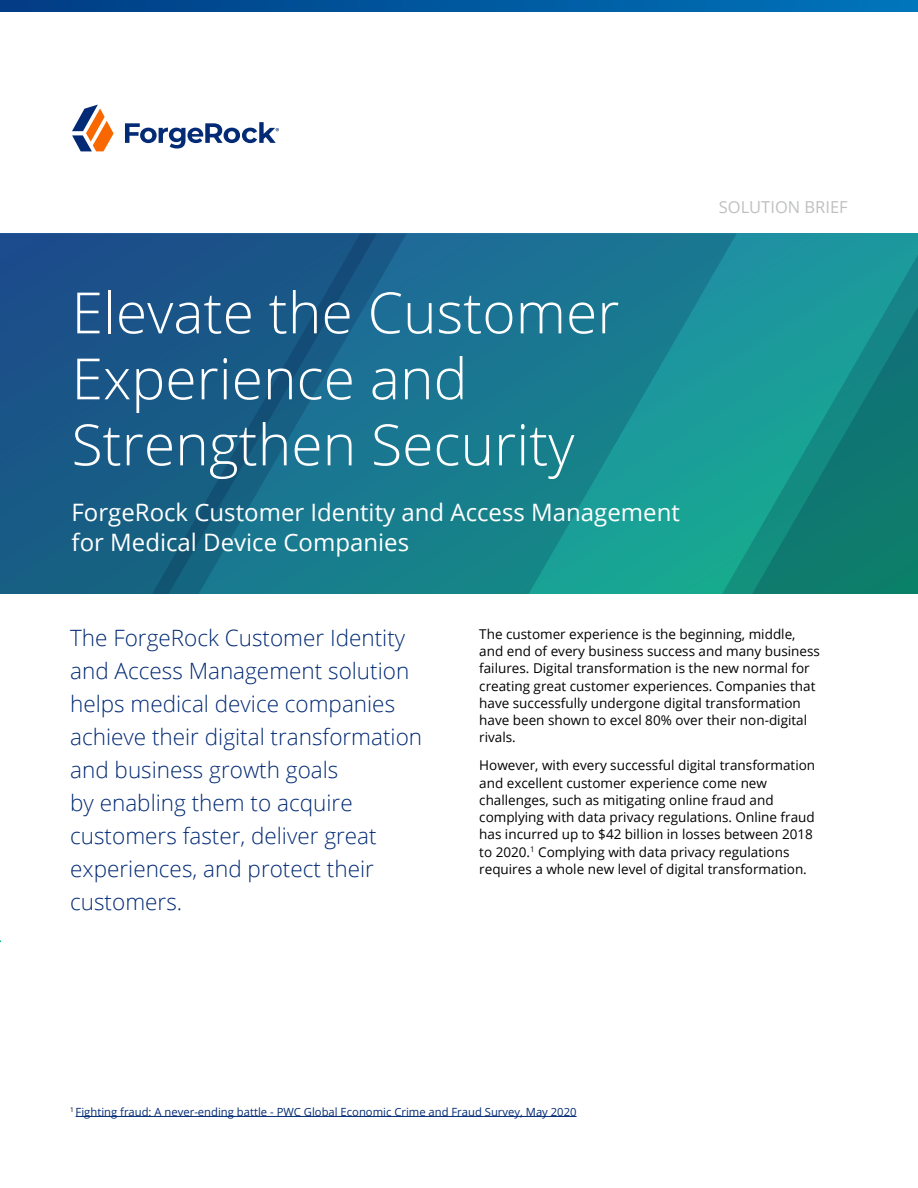
<style>
.page{position:relative;width:918px;height:1188px;background:#fff}
.page>*{position:absolute;margin:0;border:0;box-sizing:border-box;transform-origin:0 0}
.t1{font:300 57px/66px "Open Sans";color:#fff}
.t2{font:24px/30px "Open Sans";color:#fff}
.t3{font:300 22.5px/33px "Open Sans";color:#032b75}
.t4{font:16.5px "Open Sans";color:#bfc0c1}
.t5{font:13.5px/17.2px "Open Sans";color:#000}
.t6{font:11.25px "Open Sans";color:#032b75}
</style>
<div class="page">
<hr style="left:76px;top:1116px;width:501px;height:1px;background:#032b75">
<svg style="left:737px;top:233px;width:181px;height:361px;background:#158c87"></svg>
<svg style="left:0;top:233px;width:152px;height:361px;background:#195687"></svg>
<svg style="left:152px;top:233px;width:585px;height:361px;background:#19768d"></svg>
<svg style="left:0;top:0;width:918px;height:12px;background:#00589e"></svg>
<svg style="left:72px;top:105px;width:42px;height:46px"></svg>
<svg style="left:125px;top:122px;width:154px;height:27px"></svg>
<h1 class="t1" style="left:72px;top:278px;width:549px">Elevate the Customer<br>Experience and<br>Strengthen Security</h1>
<h2 class="t2" style="left:72px;top:497px;width:610px">ForgeRock Customer Identity and Access Management for Medical Device Companies</h2>
<p class="t4" style="left:719px;top:196px;width:130px">SOLUTION BRIEF</p>
<p class="t3" style="left:70px;top:621px;width:353px">The ForgeRock Customer Identity and Access Management solution helps medical device companies achieve their digital transformation and business growth goals<br>by enabling them to acquire customers faster, deliver great experiences, and protect their customers.</p>
<p class="t5" style="left:479px;top:625px;width:342px">The customer experience is the beginning, middle, and end of every business success and many business failures. Digital transformation is the new normal for creating great customer experiences. Companies that have successfully undergone digital transformation have been shown to excel 80% over their non-digital rivals.</p>
<p class="t5" style="left:479px;top:757px;width:338px">However, with every successful digital transformation and excellent customer experience come new challenges, such as mitigating online fraud and complying with data privacy regulations. Online fraud has incurred up to $42 billion in losses between 2018 to 2020.<sup>1</sup> Complying with data privacy regulations requires a whole new level of digital transformation.</p>
<p class="t6" style="left:70px;top:1104px;width:508px"><sup>1</sup> Fighting fraud: A never-ending battle - PWC Global Economic Crime and Fraud Survey, May 2020</p>
</div>
